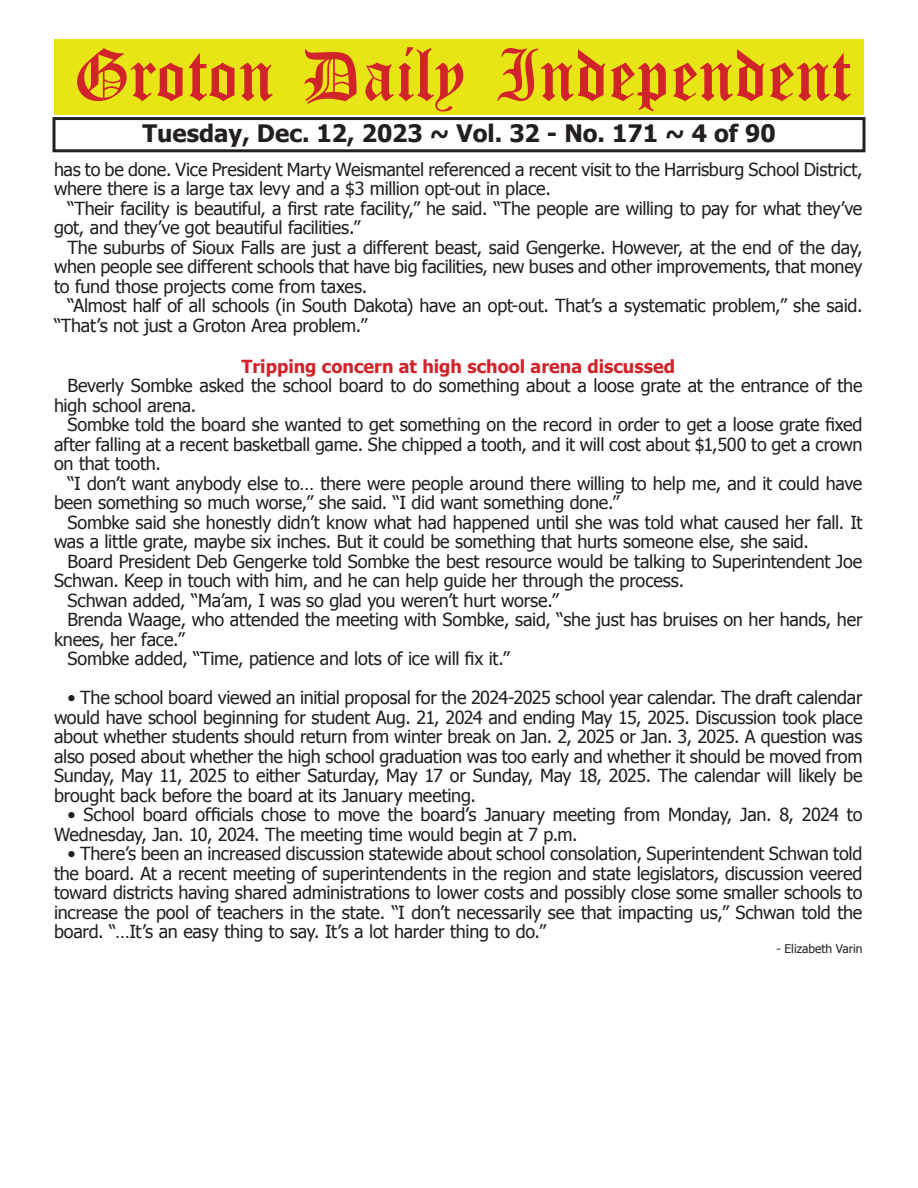
<style>
.page{position:relative;width:918px;height:1188px;background:#fff}
.page>*{position:absolute;margin:0;border:0;box-sizing:border-box;transform-origin:0 0}
.t1{font:54px "Old English Five";color:#d1232a}
.t2{font:700 24px "Tahoma";color:#231f20}
.t3{font:18px/19.5px "Tahoma";letter-spacing:-.01em;color:#231f20}
.t4{font:700 18px "Tahoma";color:#d1232a}
.t5{font:12px "Tahoma";color:#231f20}
</style>
<div class="page">
<div style="left:52px;top:117px;width:814px;height:35px;border:3px solid #231f20"></div>
<div style="left:54px;top:40px;width:810px;height:75px;background:#e7e515"></div>
<h1 class="t1" style="left:73px;top:50px;width:779px">Groton Daily Independent</h1>
<h2 class="t2" style="left:142px;top:116px;width:635px">Tuesday, Dec. 12, 2023 ~ Vol. 32 - No. 171 ~ 4 of 90</h2>
<p class="t3" style="left:54px;top:159px;width:810px">has to be done. Vice President Marty Weismantel referenced a recent visit to the Harrisburg School District, where there is a large tax levy and a $3 million opt-out in place.</p>
<p class="t3" style="left:54px;top:198px;width:810px;text-indent:14px">“Their facility is beautiful, a first rate facility,” he said. “The people are willing to pay for what they’ve got, and they’ve got beautiful facilities.”</p>
<p class="t3" style="left:54px;top:237px;width:810px;text-align:justify;text-indent:14px">The suburbs of Sioux Falls are just a different beast, said Gengerke. However, at the end of the day, when people see different schools that have big facilities, new buses and other improvements, that money to fund those projects come from taxes.</p>
<p class="t3" style="left:54px;top:295px;width:810px;text-indent:14px">“Almost half of all schools (in South Dakota) have an opt-out. That’s a systematic problem,” she said. “That’s not just a Groton Area problem.”</p>
<p class="t4" style="left:241px;top:354px;width:435px">Tripping concern at high school arena discussed</p>
<p class="t3" style="left:54px;top:375px;width:810px;text-indent:14px">Beverly Sombke asked the school board to do something about a loose grate at the entrance of the high school arena.</p>
<p class="t3" style="left:54px;top:414px;width:810px;text-align:justify;text-indent:14px">Sombke told the board she wanted to get something on the record in order to get a loose grate fixed after falling at a recent basketball game. She chipped a tooth, and it will cost about $1,500 to get a crown on that tooth.</p>
<p class="t3" style="left:54px;top:473px;width:810px;text-indent:14px">“I don’t want anybody else to… there were people around there willing to help me, and it could have been something so much worse,” she said. “I did want something done.”</p>
<p class="t3" style="left:54px;top:512px;width:810px;text-indent:14px">Sombke said she honestly didn’t know what had happened until she was told what caused her fall. It was a little grate, maybe six inches. But it could be something that hurts someone else, she said.</p>
<p class="t3" style="left:68px;top:551px;width:796px">Board President Deb Gengerke told Sombke the best resource would be talking to Superintendent Joe</p>
<p class="t3" style="left:54px;top:570px;width:632px">Schwan. Keep in touch with him, and he can help guide her through the process.</p>
<p class="t3" style="left:68px;top:590px;width:493px">Schwan added, “Ma’am, I was so glad you weren’t hurt worse.”</p>
<p class="t3" style="left:68px;top:609px;width:797px">Brenda Waage, who attended the meeting with Sombke, said, “she just has bruises on her hands, her</p>
<p class="t3" style="left:54px;top:629px;width:132px">knees, her face.”</p>
<p class="t3" style="left:68px;top:648px;width:444px">Sombke added, “Time, patience and lots of ice will fix it.”</p>
<p class="t3" style="left:54px;top:687px;width:810px;text-align:justify;text-indent:14px">• The school board viewed an initial proposal for the 2024-2025 school year calendar. The draft calendar would have school beginning for student Aug. 21, 2024 and ending May 15, 2025. Discussion took place about whether students should return from winter break on Jan. 2, 2025 or Jan. 3, 2025. A question was also posed about whether the high school graduation was too early and whether it should be moved from Sunday, May 11, 2025 to either Saturday, May 17 or Sunday, May 18, 2025. The calendar will likely be brought back before the board at its January meeting.</p>
<p class="t3" style="left:54px;top:804px;width:810px;text-indent:14px">• School board officials chose to move the board’s January meeting from Monday, Jan. 8, 2024 to<br>Wednesday, Jan. 10, 2024. The meeting time would begin at 7 p.m.</p>
<p class="t3" style="left:54px;top:843px;width:810px;text-align:justify;text-indent:14px">• There’s been an increased discussion statewide about school consolation, Superintendent Schwan told the board. At a recent meeting of superintendents in the region and state legislators, discussion veered toward districts having shared administrations to lower costs and possibly close some smaller schools to increase the pool of teachers in the state. “I don’t necessarily see that impacting us,” Schwan told the board. “…It’s an easy thing to say. It’s a lot harder thing to do.”</p>
<p class="t5" style="left:776px;top:940px;width:88px">- Elizabeth Varin</p>
</div>
